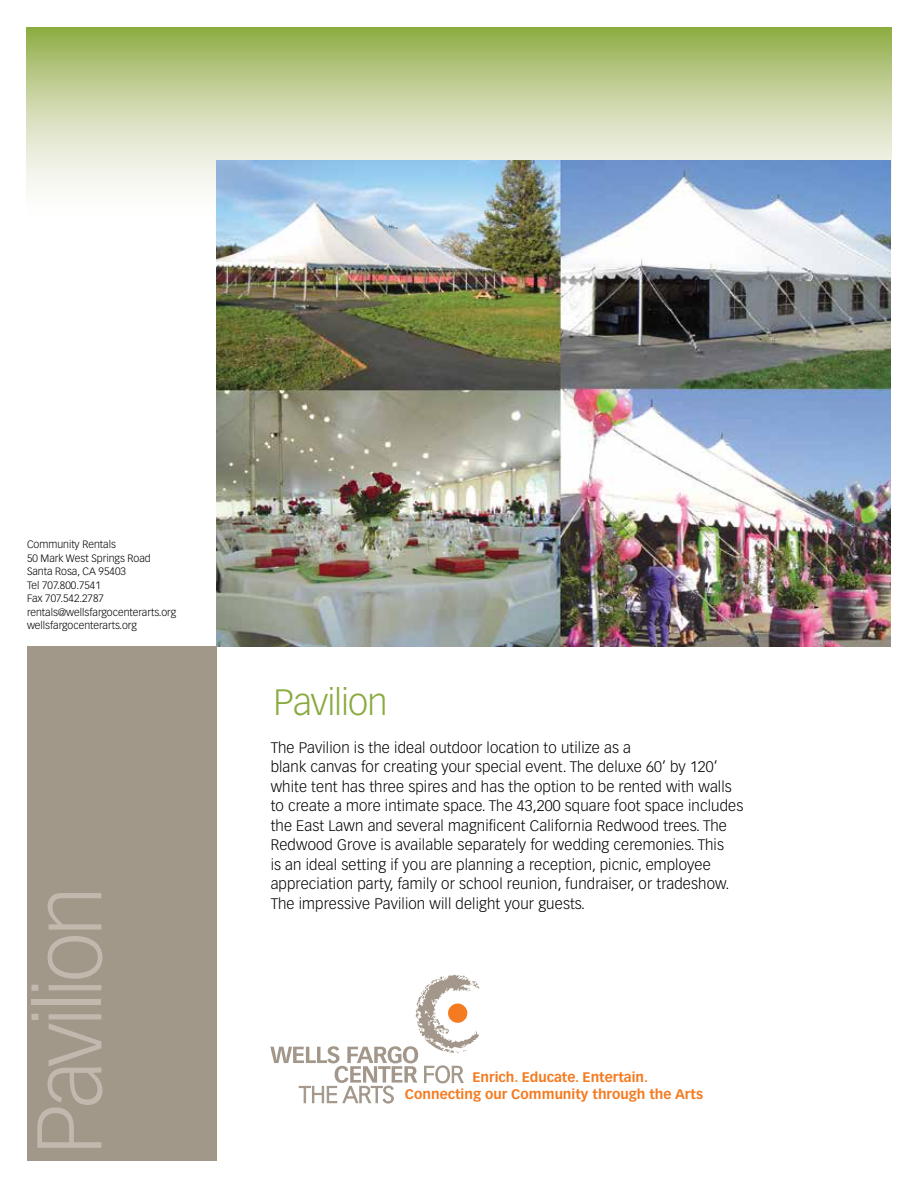
<style>
.page{position:relative;width:918px;height:1188px;background:#fff}
.page>*{position:absolute;margin:0;border:0;box-sizing:border-box;transform-origin:0 0}
.t1{font:300 90px "Vectora LT Std";letter-spacing:-.055em;color:#c1b9ae}
.t2{font:300 36px "Vectora LT Std";letter-spacing:-.03em;color:#89ab3f}
.t3{font:300 15px/19.5px "Vectora LT Std";letter-spacing:.01em;color:#000}
.t4{font:700 13.65px/16.4px "Vectora LT Std";color:#f47b20}
.t5{font:300 10.5px/13.5px "Vectora LT Std";color:#000}
</style>
<div class="page">
<svg style="left:270px;top:975px;width:210px;height:128px"></svg>
<svg style="left:27px;top:27px;width:864px;height:201px;background:#c8d4a3"></svg>
<img style="left:217px;top:161px;width:674px;height:486px">
<div style="left:27px;top:647px;width:190px;height:514px;background:#a2988a"></div>
<p class="t5" style="left:27px;top:538px;width:151px">Community Rentals<br>50 Mark West Springs Road<br>Santa Rosa, CA 95403<br>Tel 707.800.7541<br>Fax 707.542.2787 rentals@wellsfargocenterarts.org wellsfargocenterarts.org</p>
<h1 class="t1" style="left:17px;top:1155px;width:270px;rotate:-90deg">Pavilion</h1>
<h2 class="t2" style="left:273px;top:682px;width:116px">Pavilion</h2>
<p class="t3" style="left:271px;top:738px;width:474px">The Pavilion is the ideal outdoor location to utilize as a<br>blank canvas for creating your special event. The deluxe 60’ by 120’ white tent has three spires and has the option to be rented with walls to create a more intimate space. The 43,200 square foot space includes the East Lawn and several magnificent California Redwood trees. The Redwood Grove is available separately for wedding ceremonies. This<br>is an ideal setting if you are planning a reception, picnic, employee appreciation party, family or school reunion, fundraiser, or tradeshow.<br>The impressive Pavilion will delight your guests.</p>
<p class="t4" style="left:405px;top:1069px;width:300px;text-indent:68px">Enrich. Educate. Entertain.<br>Connecting our Community through the Arts</p>
</div>
